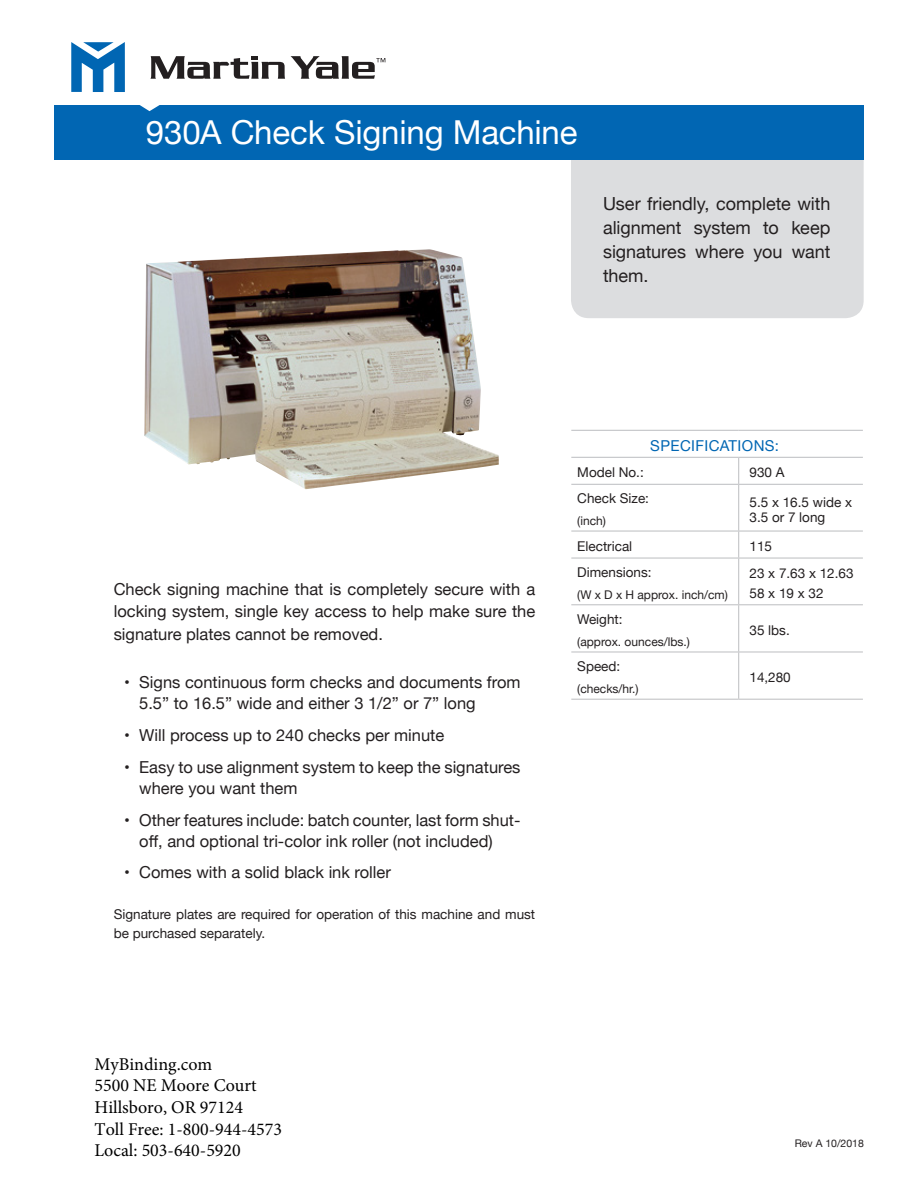
<style>
.page{position:relative;width:918px;height:1188px;background:#fff}
.page>*{position:absolute;margin:0;border:0;box-sizing:border-box;transform-origin:0 0}
.t1{font:33px "Helvetica Neue";letter-spacing:-.005em;color:#fff}
.t2{font:18px/21.6px "Minion Pro";color:#000}
.t3{font:18px/24px "Helvetica Neue";color:#231f20;text-align:justify}
.t4{font:16.5px/21px "Helvetica Neue";color:#231f20}
.t5{font:15px "Helvetica Neue";letter-spacing:.025em;color:#0166b3}
.t6{font:13.5px/19.5px "Helvetica Neue";color:#231f20}
.t7{font:12px "Helvetica Neue";color:#231f20}
.t8{font:10.5px "Helvetica Neue";color:#231f20}
</style>
<div class="page">
<div style="left:571px;top:160px;width:293px;height:158px;background:#dcdddf"></div>
<svg style="left:150px;top:56px;width:235px;height:23px"></svg>
<svg style="left:71px;top:42px;width:54px;height:50px"></svg>
<div style="left:54px;top:105px;width:810px;height:55px;background:#0166b3"></div>
<svg style="left:140px;top:105px;width:20px;height:6px"></svg>
<hr style="left:571px;top:430px;width:168px;height:1px;background:#bcbdc0">
<hr style="left:739px;top:430px;width:124px;height:1px;background:#bcbdc0">
<hr style="left:571px;top:457px;width:168px;height:1px;background:#bcbdc0">
<hr style="left:739px;top:457px;width:124px;height:1px;background:#bcbdc0">
<svg style="left:738px;top:458px;width:1px;height:26px"></svg>
<hr style="left:571px;top:484px;width:168px;height:1px;background:#bcbdc0">
<hr style="left:739px;top:484px;width:124px;height:1px;background:#bcbdc0">
<hr style="left:738px;top:485px;width:1px;height:46px;background:#bcbdc0">
<hr style="left:571px;top:531px;width:168px;height:1px;background:#bcbdc0">
<hr style="left:739px;top:531px;width:124px;height:1px;background:#bcbdc0">
<svg style="left:738px;top:531px;width:1px;height:27px"></svg>
<hr style="left:571px;top:558px;width:168px;height:1px;background:#bcbdc0">
<hr style="left:739px;top:558px;width:124px;height:1px;background:#bcbdc0">
<hr style="left:738px;top:558px;width:1px;height:46px;background:#bcbdc0">
<hr style="left:571px;top:604px;width:168px;height:1px;background:#bcbdc0">
<hr style="left:739px;top:604px;width:124px;height:1px;background:#bcbdc0">
<hr style="left:738px;top:605px;width:1px;height:47px;background:#bcbdc0">
<hr style="left:571px;top:652px;width:168px;height:1px;background:#bcbdc0">
<hr style="left:739px;top:652px;width:124px;height:1px;background:#bcbdc0">
<hr style="left:738px;top:652px;width:1px;height:47px;background:#bcbdc0">
<hr style="left:571px;top:699px;width:168px;height:1px;background:#bcbdc0">
<hr style="left:739px;top:699px;width:124px;height:1px;background:#bcbdc0">
<img style="left:144px;top:249px;width:355px;height:240px">
<p class="t1" style="left:146px;top:109px;width:433px">930A Check Signing Machine</p>
<p class="t3" style="left:603px;top:192px;width:229px">User friendly, complete with alignment system to keep signatures where you want them.</p>
<p class="t5" style="left:650px;top:435px;width:130px">SPECIFICATIONS:</p>
<p class="t4" style="left:114px;top:579px;width:423px;line-height:22.5px;text-align:justify">Check signing machine that is completely secure with a locking system, single key access to help make sure the signature plates cannot be removed.</p>
<p class="t4" style="left:139px;top:673px;width:383px;text-indent:-15px">• Signs continuous form checks and documents from<br>5.5” to 16.5” wide and either 3 1/2” or 7” long</p>
<p class="t4" style="left:124px;top:726px;width:322px">• Will process up to 240 checks per minute</p>
<p class="t4" style="left:139px;top:757px;width:383px;text-indent:-15px">• Easy to use alignment system to keep the signatures where you want them</p>
<p class="t4" style="left:139px;top:810px;width:383px;text-indent:-15px">• Other features include: batch counter, last form shut&shy;off, and optional tri-color ink roller (not included)</p>
<p class="t4" style="left:124px;top:863px;width:268px">• Comes with a solid black ink roller</p>
<p class="t6" style="left:114px;top:905px;width:423px">Signature plates are required for operation of this machine and must be purchased separately.</p>
<p class="t6" style="left:577px;top:463px;width:68px">Model No.:</p>
<p class="t6" style="left:750px;top:463px;width:37px">930 A</p>
<p class="t6" style="left:577px;top:489px;width:73px">Check Size:</p>
<p class="t7" style="left:577px;top:512px;width:30px">(inch)</p>
<p class="t6" style="left:750px;top:495px;width:104px;line-height:15px">5.5 x 16.5 wide x<br>3.5 or 7 long</p>
<p class="t6" style="left:577px;top:537px;width:56px">Electrical</p>
<p class="t6" style="left:750px;top:537px;width:24px">115</p>
<p class="t6" style="left:577px;top:563px;width:76px">Dimensions:</p>
<p class="t7" style="left:577px;top:586px;width:152px">(W x D x H approx. inch/cm)</p>
<p class="t6" style="left:750px;top:564px;width:106px">23 x 7.63 x 12.63<br>58 x 19 x 32</p>
<p class="t6" style="left:577px;top:610px;width:47px">Weight:</p>
<p class="t7" style="left:577px;top:633px;width:114px">(approx. ounces/lbs.)</p>
<p class="t6" style="left:577px;top:657px;width:45px">Speed:</p>
<p class="t7" style="left:577px;top:680px;width:63px">(checks/hr.)</p>
<p class="t6" style="left:750px;top:621px;width:42px">35 lbs.</p>
<p class="t6" style="left:750px;top:668px;width:43px">14,280</p>
<p class="t2" style="left:95px;top:1053px;width:189px">MyBinding.com<br>5500 NE Moore Court<br>Hillsboro, OR 97124<br>Toll Free: 1-800-944-4573<br>Local: 503-640-5920</p>
<p class="t8" style="left:795px;top:1136px;width:71px">Rev A 10/2018</p>
</div>
